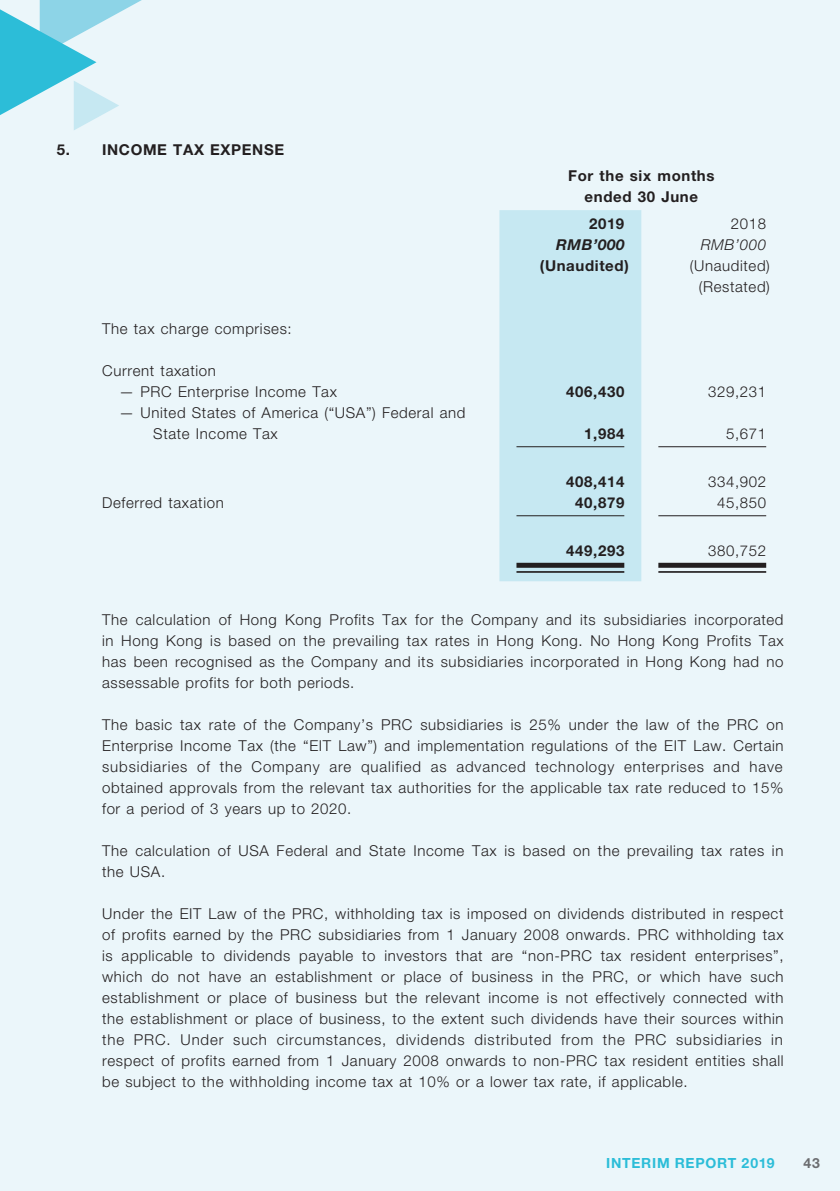
<style>
.page{position:relative;width:840px;height:1191px;background:#fff}
.page>*{position:absolute;margin:0;border:0;box-sizing:border-box;transform-origin:0 0}
.t1{font:300 15px/21px "Helvetica Neue";letter-spacing:.04em;color:#231f20;text-align:justify}
.t2{font:700 15px/21px "Helvetica Neue";letter-spacing:.04em;color:#231f20;text-align:center}
.t3{font:italic 700 15px "Helvetica Neue";letter-spacing:.04em;color:#231f20}
.t4{font:italic 300 15px "Helvetica Neue";letter-spacing:.04em;color:#231f20}
.t5{font:700 14px "Helvetica Neue";letter-spacing:.05em;color:#2cbdd8}
.t6{font:700 14px "Helvetica Neue";color:#6c6d70}
</style>
<div class="page">
<div style="left:0;top:0;width:839px;height:1191px;background:#ebf6fa"></div>
<svg style="left:0;top:0;width:142px;height:130px"></svg>
<div style="left:499px;top:210px;width:142px;height:371px;background:#c6e8f2"></div>
<hr style="left:516px;top:446px;width:108px;height:1px;background:#231f20">
<hr style="left:658px;top:446px;width:107px;height:1px;background:#231f20">
<hr style="left:516px;top:515px;width:108px;height:1px;background:#231f20">
<hr style="left:658px;top:515px;width:107px;height:1px;background:#231f20">
<div style="left:516px;top:563px;width:108px;height:5px;background:#231f20"></div>
<hr style="left:516px;top:571px;width:108px;height:2px;background:#231f20">
<div style="left:658px;top:563px;width:107px;height:5px;background:#231f20"></div>
<hr style="left:658px;top:571px;width:107px;height:2px;background:#231f20">
<p class="t2" style="left:57px;top:138px;width:87px">5. INCOME</p>
<p class="t2" style="left:173px;top:138px;width:70px">TAX EXPENSE</p>
<p class="t2" style="left:568px;top:165px;width:148px">For the six months ended 30 June</p>
<p class="t2" style="left:588px;top:213px;width:37px">2019</p>
<p class="t1" style="left:730px;top:213px;width:37px">2018</p>
<p class="t3" style="left:555px;top:235px;width:70px">RMB’000</p>
<p class="t4" style="left:700px;top:236px;width:67px">RMB’000</p>
<p class="t2" style="left:539px;top:255px;width:90px">(Unaudited)</p>
<p class="t1" style="left:689px;top:255px;width:81px;text-align:center">(Unaudited) (Restated)</p>
<p class="t1" style="left:102px;top:318px;width:191px">The tax charge comprises:</p>
<p class="t1" style="left:102px;top:360px;width:115px">Current taxation</p>
<p class="t1" style="left:119px;top:381px;width:219px">— PRC Enterprise Income Tax</p>
<p class="t2" style="left:566px;top:381px;width:59px">406,430</p>
<p class="t1" style="left:707px;top:381px;width:59px">329,231</p>
<p class="t1" style="left:153px;top:402px;width:313px;text-indent:-34px">— United States of America (“USA”) Federal and<br>State Income Tax</p>
<p class="t2" style="left:584px;top:423px;width:42px">1,984</p>
<p class="t1" style="left:725px;top:423px;width:42px">5,671</p>
<p class="t2" style="left:566px;top:471px;width:59px">408,414</p>
<p class="t1" style="left:707px;top:471px;width:59px">334,902</p>
<p class="t1" style="left:102px;top:492px;width:123px">Deferred taxation</p>
<p class="t2" style="left:575px;top:492px;width:51px">40,879</p>
<p class="t1" style="left:716px;top:492px;width:51px">45,850</p>
<p class="t2" style="left:566px;top:540px;width:59px">449,293</p>
<p class="t1" style="left:707px;top:540px;width:59px">380,752</p>
<p class="t1" style="left:102px;top:608px;width:682px">The calculation of Hong Kong Profits Tax for the Company and its subsidiaries incorporated in Hong Kong is based on the prevailing tax rates in Hong Kong. No Hong Kong Profits Tax has been recognised as the Company and its subsidiaries incorporated in Hong Kong had no assessable profits for both periods.</p>
<p class="t1" style="left:102px;top:713px;width:682px">The basic tax rate of the Company’s PRC subsidiaries is 25% under the law of the PRC on Enterprise Income Tax (the “EIT Law”) and implementation regulations of the EIT Law. Certain subsidiaries of the Company are qualified as advanced technology enterprises and have obtained approvals from the relevant tax authorities for the applicable tax rate reduced to 15% for a period of 3 years up to 2020.</p>
<p class="t1" style="left:102px;top:839px;width:682px">The calculation of USA Federal and State Income Tax is based on the prevailing tax rates in the USA.</p>
<p class="t1" style="left:102px;top:902px;width:682px">Under the EIT Law of the PRC, withholding tax is imposed on dividends distributed in respect of profits earned by the PRC subsidiaries from 1 January 2008 onwards. PRC withholding tax is applicable to dividends payable to investors that are “non-PRC tax resident enterprises”, which do not have an establishment or place of business in the PRC, or which have such establishment or place of business but the relevant income is not effectively connected with the establishment or place of business, to the extent such dividends have their sources within the PRC. Under such circumstances, dividends distributed from the PRC subsidiaries in respect of profits earned from 1 January 2008 onwards to non-PRC tax resident entities shall be subject to the withholding income tax at 10% or a lower tax rate, if applicable.</p>
<p class="t5" style="left:606px;top:1154px;width:170px">Interim Report 2019</p>
<p class="t6" style="left:802px;top:1154px;width:18px">43</p>
</div>
